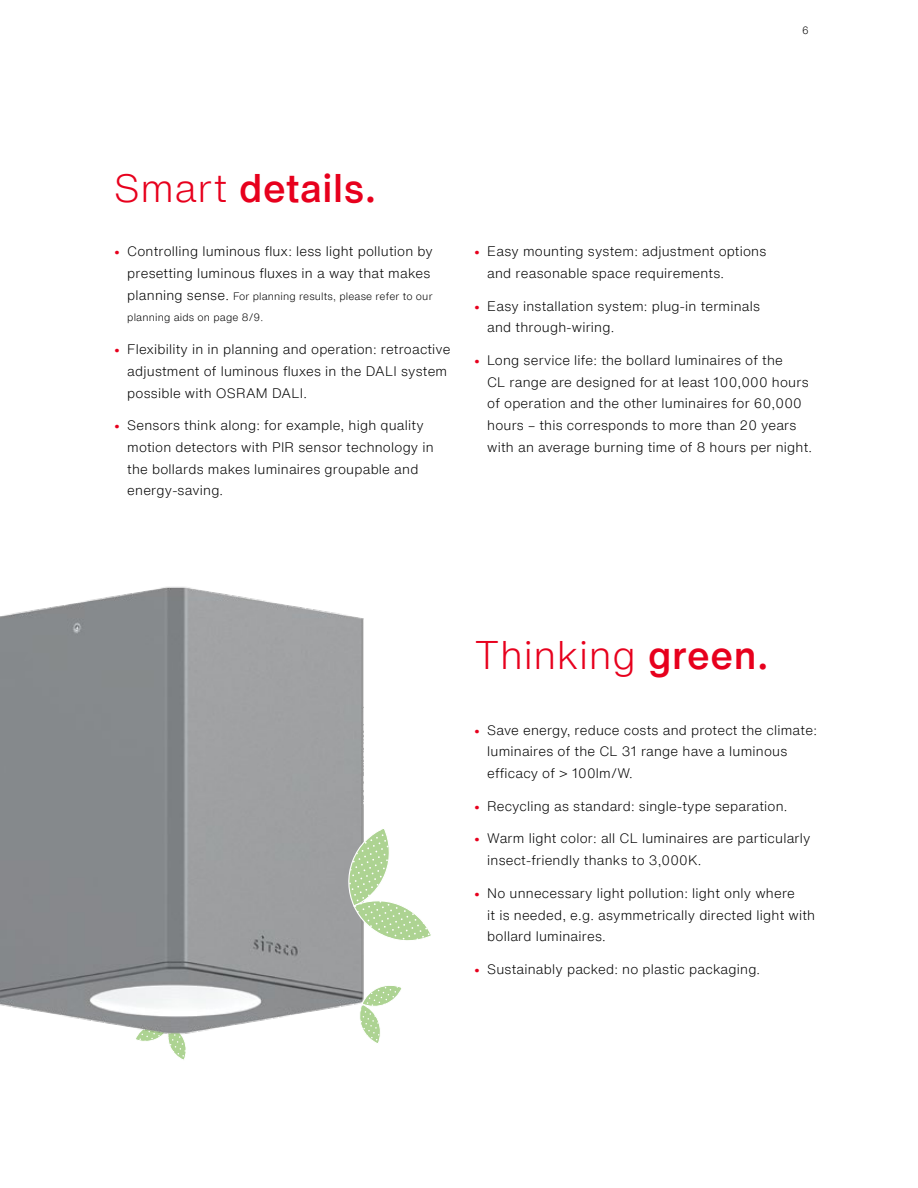
<style>
.page{position:relative;width:918px;height:1188px;background:#fff}
.page>*{position:absolute;margin:0;border:0;box-sizing:border-box;transform-origin:0 0}
.t1{font:300 39px "Helvetica Now Text";letter-spacing:.015em;color:#e7001d}
.t2{font:500 39px "Helvetica Now Text";letter-spacing:.015em;color:#e7001d}
.t3{font:300 13.5px/21.8px "Helvetica Now Text";letter-spacing:.015em;color:#000}
.t4{font:300 10.5px/21.8px "Helvetica Now Text";letter-spacing:.015em;color:#000}
.s1{font-weight:300}
.s2{font-weight:700;font-size:12px;color:#e7001d}
.s3{font-size:13.5px}
.s4{font-weight:500}
</style>
<div class="page">
<svg style="left:175px;top:1053px;width:11px;height:7px"></svg>
<img style="left:0;top:586px;width:364px;height:467px">
<svg style="left:359px;top:984px;width:43px;height:61px"></svg>
<svg style="left:345px;top:826px;width:86px;height:118px"></svg>
<p class="t4" style="left:802px;top:19px;width:8px">6</p>
<h1 class="t2" style="left:114px;top:159px;width:264px"><span class="s1">Smart</span> details.</h1>
<p class="t3" style="left:115px;top:240px;width:320px;text-align:right"><span class="s2">•</span> Controlling luminous flux: less light pollution by presetting luminous fluxes in a way that makes</p>
<p class="t4" style="left:127px;top:285px;width:307px"><span class="s3">planning sense.</span> For planning results, please refer to our planning aids on page 8/9.</p>
<p class="t3" style="left:127px;top:338px;width:325px;text-indent:-13px"><span class="s2">•</span> Flexibility in in planning and operation: retroactive adjustment of luminous fluxes in the DALI system possible with OSRAM DALI.</p>
<p class="t3" style="left:127px;top:414px;width:308px;text-indent:-13px"><span class="s2">•</span> Sensors think along: for example, high quality motion detectors with PIR sensor technology in the bollards makes luminaires groupable and energy-saving.</p>
<p class="t3" style="left:487px;top:240px;width:281px;text-indent:-13px"><span class="s2">•</span> Easy mounting system: adjustment options and reasonable space requirements.</p>
<p class="t3" style="left:487px;top:294px;width:274px;text-indent:-13px"><span class="s2">•</span> Easy installation system: plug-in terminals and through-wiring.</p>
<p class="t3" style="left:487px;top:349px;width:326px;text-indent:-13px"><span class="s2">•</span> Long service life: the bollard luminaires of the<br>CL range are designed for at least 100,000 hours of operation and the other luminaires for 60,000 hours – this corresponds to more than 20 years with an average burning time of 8 hours per night.</p>
<h1 class="t1" style="left:474px;top:626px;width:296px">Thinking <span class="s4">green.</span></h1>
<p class="t3" style="left:487px;top:719px;width:331px;text-indent:-13px"><span class="s2">•</span> Save energy, reduce costs and protect the climate: luminaires of the CL 31 range have a luminous efficacy of &gt; 100lm/W.</p>
<p class="t3" style="left:474px;top:795px;width:315px"><span class="s2">•</span> Recycling as standard: single-type separation.</p>
<p class="t3" style="left:487px;top:827px;width:325px;text-indent:-13px"><span class="s2">•</span> Warm light color: all CL luminaires are particularly insect-friendly thanks to 3,000K.</p>
<p class="t3" style="left:487px;top:882px;width:329px;text-indent:-13px"><span class="s2">•</span> No unnecessary light pollution: light only where<br>it is needed, e.g. asymmetrically directed light with bollard luminaires.</p>
<p class="t3" style="left:474px;top:958px;width:287px"><span class="s2">•</span> Sustainably packed: no plastic packaging.</p>
</div>
